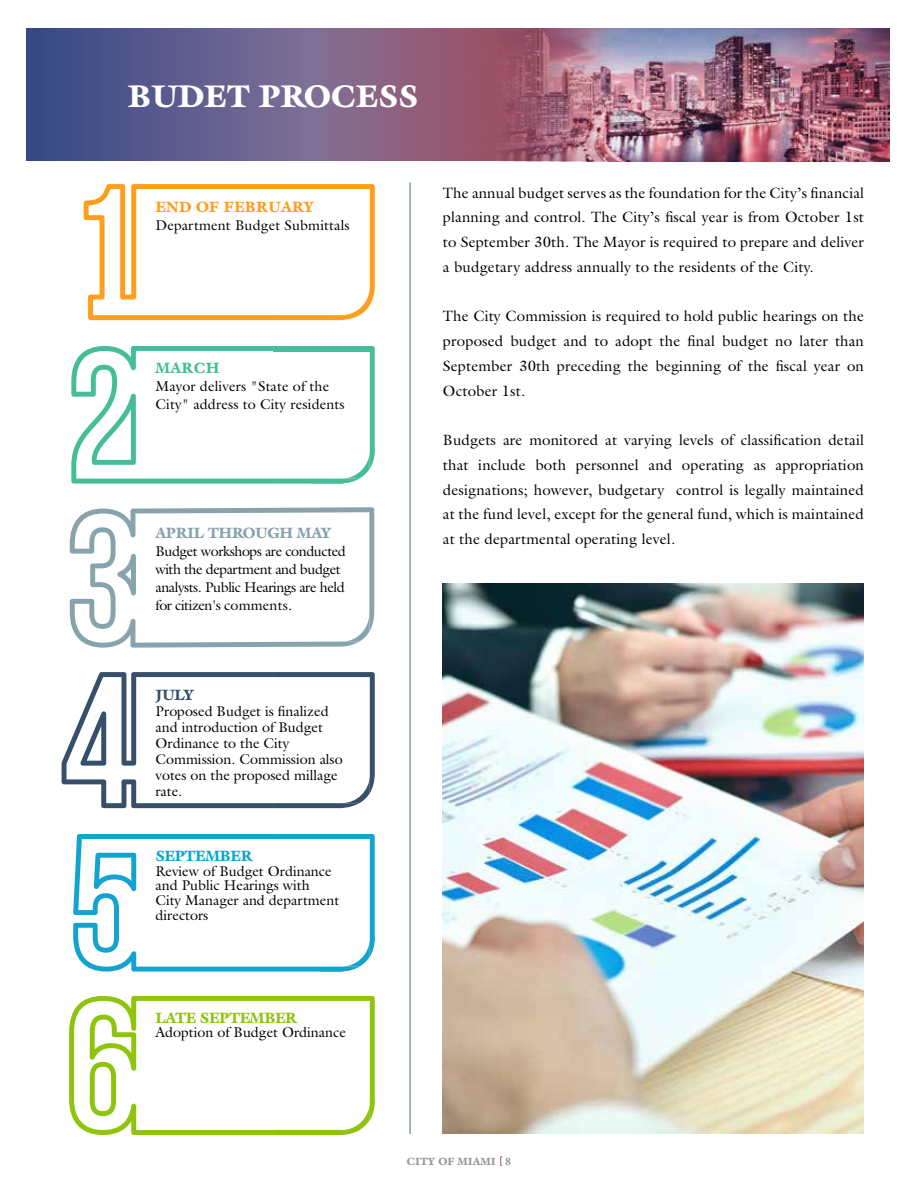
<style>
.page{position:relative;width:918px;height:1188px;background:#fff}
.page>*{position:absolute;margin:0;border:0;box-sizing:border-box;transform-origin:0 0}
.t1{font:900 31.5px "Galliard";color:#fff}
.t2{font:15px/24.8px "Galliard";letter-spacing:.01em;color:#000;text-align:justify}
.t3{font:900 15px "Galliard";letter-spacing:-.03em;color:#87a3ab}
.t4{font:900 15px "Galliard";letter-spacing:.01em;color:#ff9e1c}
.t5{font:900 15px "Galliard";letter-spacing:-.03em;color:#8fc40d}
.t6{font:900 15px "Galliard";letter-spacing:-.03em;color:#12a3d1}
.t7{font:900 15px "Galliard";letter-spacing:.01em;color:#45bd99}
.t8{font:900 15px "Galliard";color:#364f6b}
.t9{font:14.25px/16px "Galliard";color:#000}
.t10{font:14.25px/18px "Galliard";letter-spacing:-.03em;color:#000}
.t11{font:900 10.5px "Galliard";color:#939598}
</style>
<div class="page">
<svg style="left:27px;top:28px;width:442px;height:133px;background:#6b5d88"></svg>
<img style="left:469px;top:28px;width:421px;height:133px">
<hr style="left:409px;top:183px;width:2px;height:951px;background:#28475a">
<img style="left:443px;top:583px;width:421px;height:551px">
<svg style="left:84px;top:184px;width:291px;height:136px"></svg>
<svg style="left:71px;top:346px;width:304px;height:138px"></svg>
<svg style="left:70px;top:507px;width:304px;height:141px"></svg>
<svg style="left:62px;top:672px;width:313px;height:136px"></svg>
<svg style="left:73px;top:834px;width:302px;height:138px"></svg>
<svg style="left:69px;top:996px;width:306px;height:139px"></svg>
<h1 class="t1" style="left:128px;top:77px;width:292px">BUDET PROCESS</h1>
<p class="t4" style="left:156px;top:198px;width:160px">END OF FEBRUARY</p>
<p class="t9" style="left:156px;top:217px;width:196px">Department Budget Submittals</p>
<p class="t7" style="left:156px;top:359px;width:66px">MARCH</p>
<p class="t9" style="left:156px;top:377px;width:191px;line-height:18px">Mayor delivers "State of the<br>City" address to City residents</p>
<p class="t3" style="left:156px;top:524px;width:177px">APRIL THROUGH MAY</p>
<p class="t10" style="left:156px;top:542px;width:192px">Budget workshops are conducted with the department and budget analysts. Public Hearings are held for citizen's comments.</p>
<p class="t8" style="left:156px;top:685px;width:40px">JULY</p>
<p class="t9" style="left:156px;top:703px;width:189px">Proposed Budget is finalized and introduction of Budget<br>Ordinance to the City<br>Commission. Commission also votes on the proposed millage rate.</p>
<p class="t6" style="left:156px;top:847px;width:99px">SEPTEMBER</p>
<p class="t9" style="left:156px;top:864px;width:185px;line-height:14.5px">Review of Budget Ordinance and Public Hearings with<br>City Manager and department directors</p>
<p class="t2" style="left:443px;top:180px;width:423px">The annual budget serves as the foundation for the City’s financial planning and control. The City’s fiscal year is from October 1st to September 30th. The Mayor is required to prepare and deliver a budgetary address annually to the residents of the City.</p>
<p class="t2" style="left:443px;top:304px;width:423px">The City Commission is required to hold public hearings on the proposed budget and to adopt the final budget no later than September 30th preceding the beginning of the fiscal year on October 1st.</p>
<p class="t2" style="left:443px;top:427px;width:423px">Budgets are monitored at varying levels of classification detail that include both personnel and operating as appropriation designations; however, budgetary control is legally maintained at the fund level, except for the general fund, which is maintained at the departmental operating level.</p>
<p class="t5" style="left:156px;top:1009px;width:143px">LATE SEPTEMBER</p>
<p class="t9" style="left:156px;top:1024px;width:192px">Adoption of Budget Ordinance</p>
<p class="t11" style="left:407px;top:1155px;width:106px">CITY OF MIAMI 8</p>
</div>
